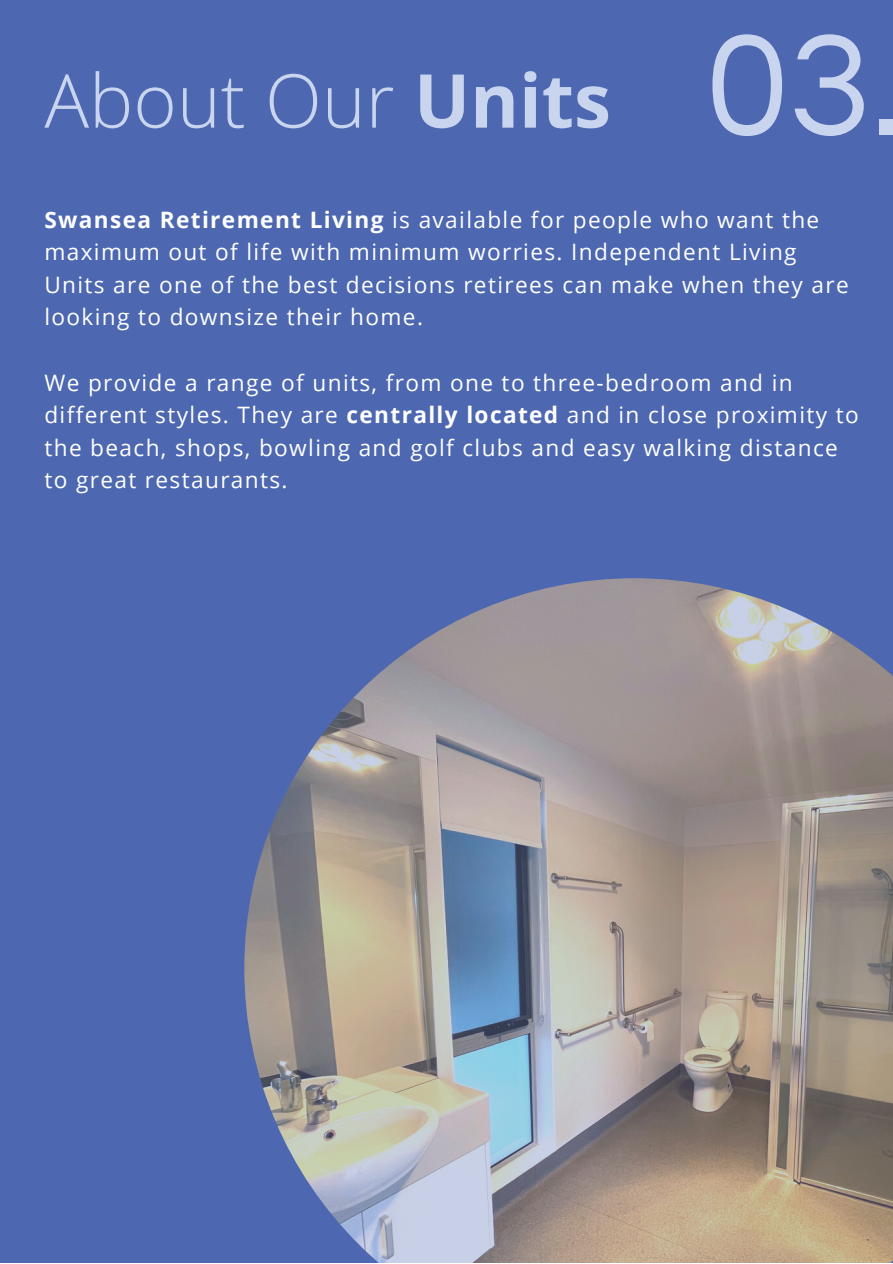
<style>
.page{position:relative;width:893px;height:1264px;background:#fff}
.page>*{position:absolute;margin:0;border:0;box-sizing:border-box;transform-origin:0 0}
.t1{font:149.85px "Questrial";color:#c9d5ef}
.t2{font:300 74.4px "Open Sans";color:#c9d5ef}
.t3{font:22.65px/32.5px "Open Sans";letter-spacing:.06em;color:#fff}
.s1{font-weight:700}
</style>
<div class="page">
<div style="left:0;top:0;width:892px;height:1262px;background:#4d68b1"></div>
<img style="left:244px;top:578px;width:648px;height:684px">
<p class="t2" style="left:44px;top:48px;width:568px">About Our <span class="s1">Units</span></p>
<p class="t1" style="left:706px;top:12px;width:197px">03.</p>
<p class="t3" style="left:44px;top:202px;width:805px"><span class="s1">Swansea Retirement Living</span> is available for people who want the maximum out of life with minimum worries. Independent Living Units are one of the best decisions retirees can make when they are looking to downsize their home.</p>
<p class="t3" style="left:44px;top:365px;width:815px">We provide a range of units, from one to three-bedroom and in different styles. They are <span class="s1">centrally located</span> and in close proximity to the beach, shops, bowling and golf clubs and easy walking distance to great restaurants.</p>
</div>
